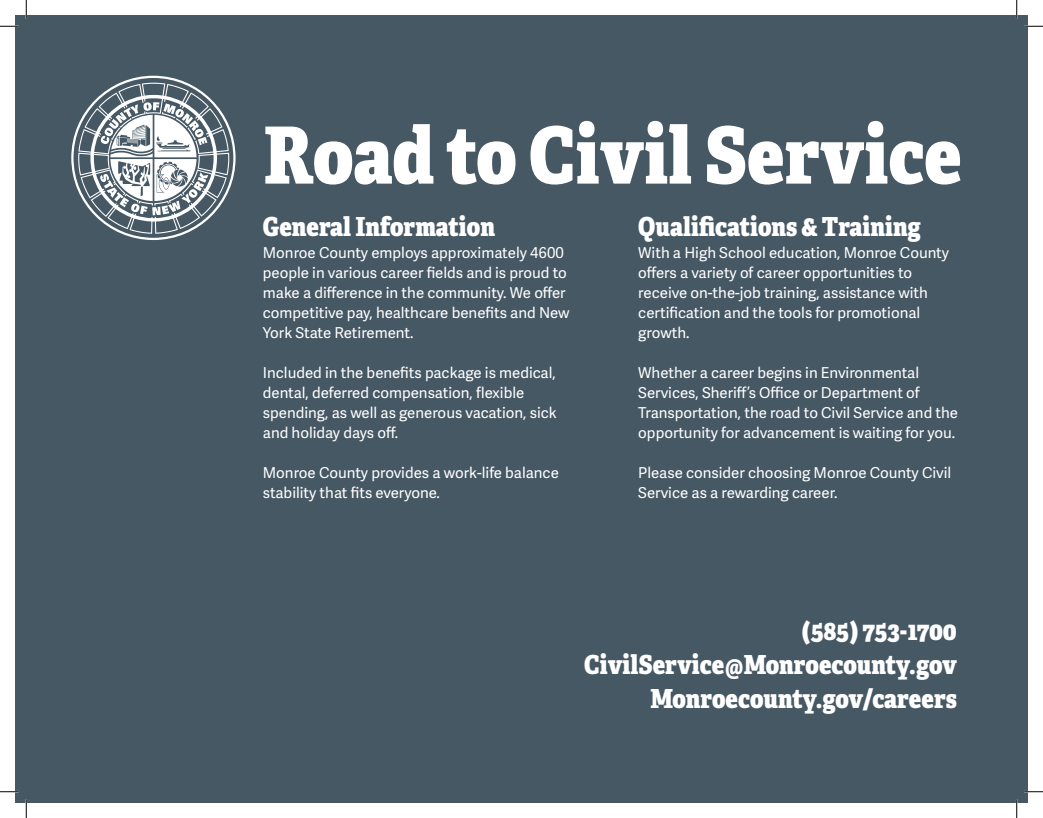
<style>
.page{position:relative;width:1043px;height:818px;background:#fff}
.page>*{position:absolute;margin:0;border:0;box-sizing:border-box;transform-origin:0 0}
.t1{font:78.75px "Adelle Condensed Eb";color:#fff}
.t2{font:26.25px/33.8px "Adelle Condensed Eb";color:#fff;text-align:right}
.t3{font:15px/20px "Adelle Sans";color:#fff}
</style>
<div class="page">
<div style="left:15px;top:15px;width:1013px;height:787px;background:#475865"></div>
<svg style="left:71px;top:76px;width:164px;height:164px"></svg>
<svg style="left:0;top:25px;width:19px;height:2px"></svg>
<svg style="left:1024px;top:25px;width:18px;height:2px"></svg>
<svg style="left:0;top:791px;width:19px;height:1px"></svg>
<svg style="left:1024px;top:791px;width:18px;height:1px"></svg>
<svg style="left:25px;top:0;width:2px;height:19px"></svg>
<svg style="left:25px;top:799px;width:2px;height:19px"></svg>
<svg style="left:1016px;top:0;width:1px;height:19px"></svg>
<svg style="left:1015px;top:799px;width:2px;height:19px"></svg>
<h1 class="t1" style="left:263px;top:96px;width:700px">Road to Civil Service</h1>
<h2 class="t2" style="left:638px;top:208px;width:284px">Qualifications &amp; Training</h2>
<p class="t3" style="left:638px;top:242px;width:312px">With a High School education, Monroe County offers a variety of career opportunities to receive on-the-job training, assistance with certification and the tools for promotional growth.</p>
<p class="t3" style="left:638px;top:362px;width:321px">Whether a career begins in Environmental Services, Sheriff’s Office or Department of Transportation, the road to Civil Service and the opportunity for advancement is waiting for you.</p>
<p class="t3" style="left:638px;top:462px;width:314px">Please consider choosing Monroe County Civil<br>Service as a rewarding career.</p>
<h2 class="t2" style="left:263px;top:208px;width:233px">General Information</h2>
<p class="t3" style="left:263px;top:242px;width:308px">Monroe County employs approximately 4600 people in various career fields and is proud to make a difference in the community. We offer competitive pay, healthcare benefits and New York State Retirement.</p>
<p class="t3" style="left:263px;top:362px;width:295px">Included in the benefits package is medical, dental, deferred compensation, flexible spending, as well as generous vacation, sick and holiday days off.</p>
<p class="t3" style="left:263px;top:462px;width:297px">Monroe County provides a work-life balance stability that fits everyone.</p>
<h2 class="t2" style="left:584px;top:612px;width:374px">(585) 753-1700<br>CivilService@Monroecounty.gov<br>Monroecounty.gov/careers</h2>
</div>
